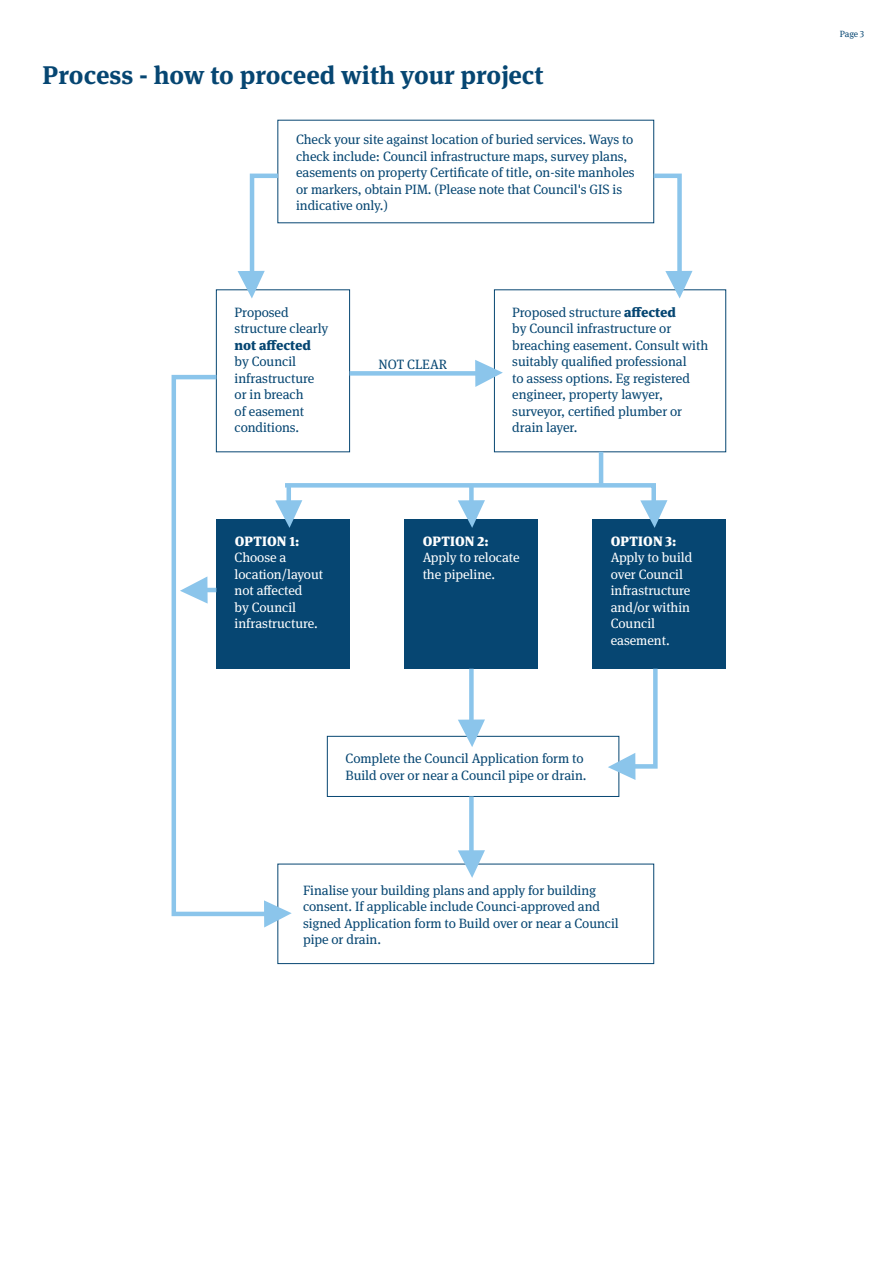
<style>
.page{position:relative;width:893px;height:1263px;background:#fff}
.page>*{position:absolute;margin:0;border:0;box-sizing:border-box;transform-origin:0 0}
.Heading_blue{font:700 25.5px "Meta Serif OT";color:#064672}
.Body{font:13.5px/16.5px "Meta Serif OT";letter-spacing:-.005em;color:#064672}
.Body-2{font:13.5px/16.5px "Meta Serif OT";letter-spacing:-.005em;color:#fff}
.t1{font:9px "Meta Serif OT";color:#064672}
.s1{font-weight:900}
</style>
<div class="page">
<div style="left:278px;top:864px;width:376px;height:100px;background:#fff;border:1px solid #064672"></div>
<div style="left:216px;top:290px;width:134px;height:162px;background:#fff;border:1px solid #064672"></div>
<div style="left:216px;top:519px;width:134px;height:150px;background:#064672"></div>
<div style="left:404px;top:519px;width:134px;height:150px;background:#064672"></div>
<div style="left:592px;top:519px;width:134px;height:150px;background:#064672"></div>
<div style="left:327px;top:736px;width:292px;height:61px;background:#fff;border:1px solid #064672"></div>
<div style="left:469px;top:796px;width:5px;height:68px;background:#8bc5eb"></div>
<svg style="left:171px;top:373px;width:111px;height:544px"></svg>
<div style="left:350px;top:371px;width:144px;height:5px;background:#8bc5eb"></div>
<hr style="left:599px;top:452px;width:4px;height:33px;background:#8bc5eb">
<div style="left:469px;top:669px;width:5px;height:67px;background:#8bc5eb"></div>
<svg style="left:238px;top:171px;width:44px;height:127px"></svg>
<svg style="left:649px;top:171px;width:43px;height:127px"></svg>
<svg style="left:458px;top:719px;width:27px;height:28px"></svg>
<svg style="left:458px;top:850px;width:27px;height:28px"></svg>
<svg style="left:275px;top:481px;width:392px;height:47px"></svg>
<svg style="left:180px;top:576px;width:28px;height:28px"></svg>
<svg style="left:608px;top:668px;width:50px;height:112px"></svg>
<svg style="left:264px;top:900px;width:28px;height:27px"></svg>
<svg style="left:475px;top:360px;width:28px;height:27px"></svg>
<p class="Heading_blue" style="left:43px;top:59px;width:503px">Process - how to proceed with your project</p>
<p class="Body" style="left:296px;top:132px;width:340px">Check your site against location of buried services. Ways to check include: Council infrastructure maps, survey plans, easements on property Certificate of title, on-site manholes or markers, obtain PIM. (Please note that Council's GIS is indicative only.)</p>
<p class="Body" style="left:235px;top:304px;width:95px">Proposed structure clearly <span class="s1">not affected </span>by Council infrastructure or in breach<br>of easement conditions.</p>
<p class="Body" style="left:378px;top:356px;width:70px">NOT CLEAR</p>
<p class="Body" style="left:512px;top:304px;width:197px">Proposed structure <span class="s1">affected<br></span>by Council infrastructure or breaching easement. Consult with suitably qualified professional<br>to assess options. Eg registered engineer, property lawyer, surveyor, certified plumber or drain layer.</p>
<p class="Body-2" style="left:235px;top:533px;width:90px"><span class="s1">OPTION 1:<br></span>Choose a location/layout not affected<br>by Council infrastructure.</p>
<p class="Body-2" style="left:423px;top:533px;width:98px"><span class="s1">OPTION 2:<br></span>Apply to relocate the pipeline.</p>
<p class="Body-2" style="left:611px;top:533px;width:83px"><span class="s1">OPTION 3:<br></span>Apply to build over Council infrastructure and/or within<br>Council easement.</p>
<p class="Body" style="left:346px;top:750px;width:242px">Complete the Council Application form to<br>Build over or near a Council pipe or drain.</p>
<p class="Body" style="left:303px;top:882px;width:317px">Finalise your building plans and apply for building consent. If applicable include Counci-approved and signed Application form to Build over or near a Council pipe or drain.</p>
<p class="t1" style="left:840px;top:28px;width:26px">Page 3</p>
</div>
